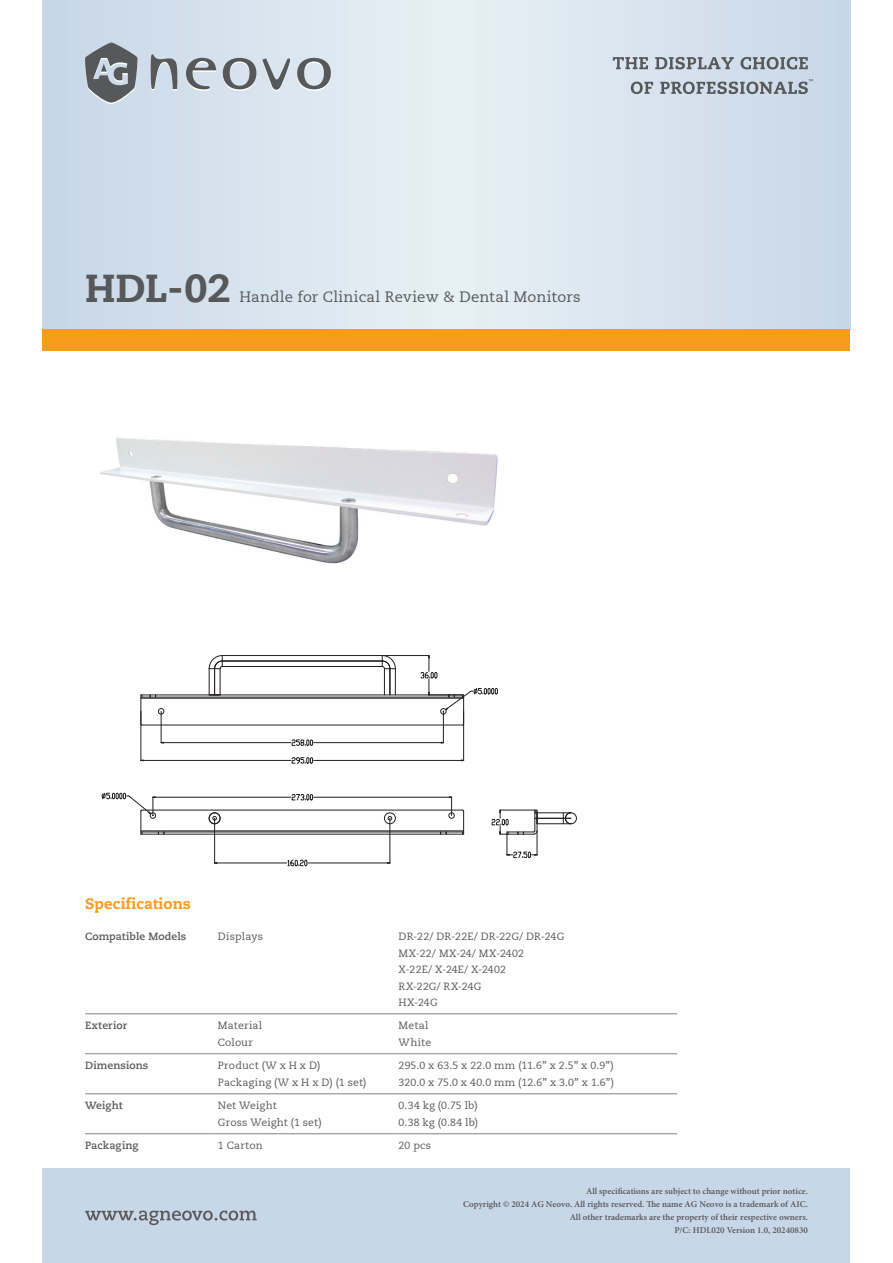
<style>
.page{position:relative;width:893px;height:1263px;background:#fff}
.page>*{position:absolute;margin:0;border:0;box-sizing:border-box;transform-origin:0 0}
.t1{font:800 39px "Caecilia";color:#57585a}
.t2{font:15px "PMN Caecilia 55 Roman";letter-spacing:.015em;color:#57585a}
.t3{font:800 15px "Caecilia";color:#f89c1c}
.t4{font:10.5px/16.5px "PMN Caecilia 55 Roman";letter-spacing:.02em;color:#57585a}
.t5{font:700 10.5px "Caecilia";letter-spacing:.01em;color:#57585a}
.t6{font:600 9px/12.8px "Minion Pro";color:#57585a;text-align:right}
</style>
<div class="page">
<div style="left:43px;top:1169px;width:807px;height:94px;background:#c8d7e8"></div>
<svg style="left:85px;top:1210px;width:172px;height:15px"></svg>
<svg style="left:43px;top:0;width:807px;height:330px;background:#d7e3ed"></svg>
<div style="left:43px;top:330px;width:807px;height:21px;background:#f89c1c"></div>
<svg style="left:84px;top:43px;width:247px;height:61px;background:#b5bec6"></svg>
<svg style="left:613px;top:57px;width:35px;height:12px"></svg>
<svg style="left:655px;top:57px;width:79px;height:12px"></svg>
<svg style="left:740px;top:57px;width:68px;height:12px"></svg>
<svg style="left:631px;top:82px;width:22px;height:12px"></svg>
<svg style="left:660px;top:79px;width:153px;height:15px;background:#a2abb4"></svg>
<img style="left:100px;top:438px;width:398px;height:126px">
<hr style="left:85px;top:1013px;width:127px;height:1px;background:#808285">
<hr style="left:212px;top:1013px;width:180px;height:1px;background:#808285">
<hr style="left:392px;top:1013px;width:285px;height:1px;background:#808285">
<hr style="left:85px;top:1053px;width:127px;height:1px;background:#808285">
<hr style="left:212px;top:1053px;width:180px;height:1px;background:#808285">
<hr style="left:392px;top:1053px;width:285px;height:1px;background:#808285">
<hr style="left:85px;top:1093px;width:127px;height:1px;background:#808285">
<hr style="left:212px;top:1093px;width:180px;height:1px;background:#808285">
<hr style="left:392px;top:1093px;width:285px;height:1px;background:#808285">
<hr style="left:85px;top:1133px;width:127px;height:1px;background:#808285">
<hr style="left:212px;top:1133px;width:180px;height:1px;background:#808285">
<hr style="left:392px;top:1133px;width:285px;height:1px;background:#808285">
<hr style="left:161px;top:711px;width:1px;height:32px;background:#231f20">
<hr style="left:443px;top:711px;width:1px;height:32px;background:#231f20">
<hr style="left:163px;top:742px;width:128px;height:1px;background:#231f20">
<hr style="left:314px;top:742px;width:127px;height:1px;background:#231f20">
<svg style="left:292px;top:740px;width:21px;height:6px"></svg>
<hr style="left:141px;top:711px;width:1px;height:49px;background:#231f20">
<hr style="left:463px;top:711px;width:1px;height:49px;background:#231f20">
<hr style="left:143px;top:760px;width:148px;height:1px;background:#231f20">
<hr style="left:314px;top:760px;width:147px;height:1px;background:#231f20">
<svg style="left:292px;top:757px;width:21px;height:6px"></svg>
<hr style="left:314px;top:797px;width:135px;height:1px;background:#231f20">
<hr style="left:155px;top:797px;width:136px;height:1px;background:#231f20">
<svg style="left:292px;top:794px;width:21px;height:6px"></svg>
<hr style="left:382px;top:655px;width:47px;height:1px;background:#231f20">
<hr style="left:214px;top:818px;width:1px;height:45px;background:#231f20">
<hr style="left:390px;top:818px;width:1px;height:45px;background:#231f20">
<hr style="left:217px;top:863px;width:70px;height:1px;background:#231f20">
<hr style="left:308px;top:863px;width:80px;height:1px;background:#231f20">
<svg style="left:288px;top:859px;width:19px;height:7px"></svg>
<hr style="left:141px;top:834px;width:323px;height:1px;background:#231f20">
<hr style="left:141px;top:832px;width:323px;height:1px;background:#231f20">
<hr style="left:141px;top:831px;width:323px;height:1px;background:#231f20">
<hr style="left:142px;top:810px;width:320px;height:1px;background:#231f20">
<svg style="left:440px;top:832px;width:7px;height:3px"></svg>
<hr style="left:142px;top:725px;width:320px;height:1px;background:#231f20">
<hr style="left:141px;top:698px;width:323px;height:1px;background:#231f20">
<hr style="left:141px;top:697px;width:323px;height:1px;background:#231f20">
<hr style="left:141px;top:695px;width:323px;height:1px;background:#231f20">
<div style="left:384px;top:813px;width:11px;height:11px;border:1px solid #231f20;border-radius:50%"></div>
<div style="left:209px;top:813px;width:11px;height:11px;border:1px solid #231f20;border-radius:50%"></div>
<svg style="left:449px;top:797px;width:5px;height:21px"></svg>
<svg style="left:462px;top:810px;width:2px;height:24px"></svg>
<svg style="left:158px;top:708px;width:6px;height:6px"></svg>
<svg style="left:209px;top:655px;width:187px;height:41px"></svg>
<svg style="left:141px;top:695px;width:2px;height:30px"></svg>
<svg style="left:492px;top:810px;width:85px;height:48px"></svg>
<svg style="left:213px;top:816px;width:4px;height:4px"></svg>
<svg style="left:388px;top:816px;width:4px;height:4px"></svg>
<svg style="left:421px;top:655px;width:77px;height:70px"></svg>
<svg style="left:102px;top:793px;width:63px;height:42px"></svg>
<h1 class="t1" style="left:85px;top:264px;width:147px">HDL-02</h1>
<h2 class="t2" style="left:239px;top:288px;width:343px">Handle for Clinical Review &amp; Dental Monitors</h2>
<h2 class="t3" style="left:85px;top:895px;width:107px">Specifications</h2>
<p class="t5" style="left:85px;top:930px;width:103px">Compatible Models</p>
<p class="t4" style="left:218px;top:928px;width:47px">Displays</p>
<p class="t4" style="left:399px;top:928px;width:167px">DR-22/ DR-22E/ DR-22G/ DR-24G<br>MX-22/ MX-24/ MX-2402<br>X-22E/ X-24E/ X-2402<br>RX-22G/ RX-24G<br>HX-24G</p>
<p class="t5" style="left:85px;top:1019px;width:44px">Exterior</p>
<p class="t4" style="left:218px;top:1017px;width:46px">Material<br>Colour</p>
<p class="t4" style="left:399px;top:1017px;width:34px">Metal<br>White</p>
<p class="t5" style="left:85px;top:1059px;width:65px">Dimensions</p>
<p class="t4" style="left:218px;top:1057px;width:150px">Product (W x H x D)<br>Packaging (W x H x D) (1 set)</p>
<p class="t4" style="left:399px;top:1057px;width:217px">295.0 x 63.5 x 22.0 mm (11.6” x 2.5” x 0.9”)<br>320.0 x 75.0 x 40.0 mm (12.6” x 3.0” x 1.6”)</p>
<p class="t5" style="left:85px;top:1099px;width:39px">Weight</p>
<p class="t4" style="left:218px;top:1097px;width:105px">Net Weight<br>Gross Weight (1 set)</p>
<p class="t4" style="left:399px;top:1097px;width:81px">0.34 kg (0.75 lb)<br>0.38 kg (0.84 lb)</p>
<p class="t5" style="left:85px;top:1139px;width:55px">Packaging</p>
<p class="t4" style="left:218px;top:1137px;width:46px">1 Carton</p>
<p class="t4" style="left:399px;top:1137px;width:34px">20 pcs</p>
<p class="t6" style="left:463px;top:1185px;width:346px">All specifications are subject to change without prior notice.<br>Copyright © 2024 AG Neovo. All rights reserved. The name AG Neovo is a trademark of AIC.<br>All other trademarks are the property of their respective owners.<br>P/C: HDL020 Version 1.0, 20240830</p>
</div>
